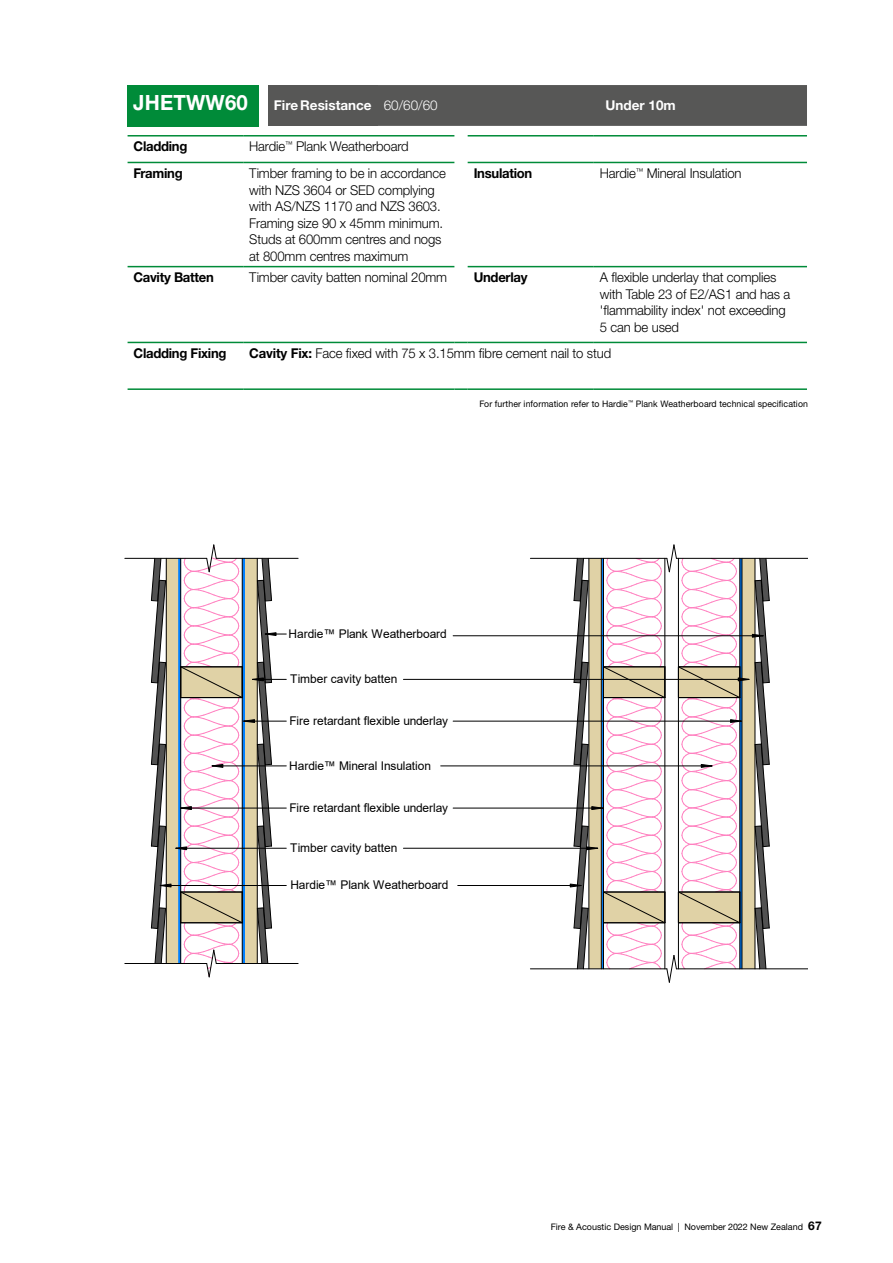
<style>
.page{position:relative;width:893px;height:1263px;background:#fff}
.page>*{position:absolute;margin:0;border:0;box-sizing:border-box;transform-origin:0 0}
.t1{font:700 21px "Helvetica Neue LTW1 G";letter-spacing:.01em;color:#fff}
.t2{font:300 13.5px/16.5px "Helvetica Neue LT Pro";letter-spacing:-.01em;color:#000}
.t3{font:700 13.5px "Helvetica Neue LTW1 G";letter-spacing:-.02em;color:#000}
.t4{font:700 13.5px "Helvetica Neue LTW1 G";color:#fff}
.t5{font:12px "Arial";letter-spacing:-.005em;color:#000}
.t6{font:9px "Helvetica Neue LTW1 G";letter-spacing:.01em;color:#000}
.s1{font-family:"Helvetica Neue LT Pro";font-weight:300}
.s2{font-weight:700}
.s3{color:#feffff}
.s4{font-weight:700;font-size:12px}
</style>
<div class="page">
<svg style="left:125px;top:544px;width:173px;height:434px"></svg>
<hr style="left:181px;top:808px;width:105px;height:1px;background:#000">
<hr style="left:403px;top:679px;width:346px;height:1px;background:#000">
<hr style="left:458px;top:885px;width:123px;height:1px;background:#000">
<hr style="left:441px;top:766px;width:271px;height:1px;background:#000">
<hr style="left:453px;top:721px;width:288px;height:1px;background:#000">
<hr style="left:453px;top:635px;width:310px;height:1px;background:#000">
<hr style="left:403px;top:848px;width:195px;height:1px;background:#000">
<svg style="left:530px;top:544px;width:277px;height:439px"></svg>
<hr style="left:453px;top:808px;width:150px;height:1px;background:#000">
<hr style="left:128px;top:135px;width:115px;height:2px;background:#008b39">
<hr style="left:243px;top:135px;width:211px;height:2px;background:#008b39">
<hr style="left:468px;top:135px;width:126px;height:2px;background:#008b39">
<hr style="left:594px;top:135px;width:213px;height:2px;background:#008b39">
<hr style="left:128px;top:162px;width:115px;height:1px;background:#008b39">
<hr style="left:243px;top:162px;width:211px;height:1px;background:#008b39">
<hr style="left:468px;top:162px;width:126px;height:1px;background:#008b39">
<hr style="left:594px;top:162px;width:213px;height:1px;background:#008b39">
<hr style="left:128px;top:266px;width:115px;height:1px;background:#008b39">
<hr style="left:243px;top:266px;width:211px;height:1px;background:#008b39">
<hr style="left:468px;top:266px;width:126px;height:1px;background:#008b39">
<hr style="left:594px;top:266px;width:213px;height:1px;background:#008b39">
<hr style="left:128px;top:342px;width:115px;height:1px;background:#008b39">
<hr style="left:128px;top:388px;width:115px;height:2px;background:#008b39">
<hr style="left:243px;top:342px;width:211px;height:1px;background:#008b39">
<hr style="left:243px;top:388px;width:211px;height:2px;background:#008b39">
<svg style="left:454px;top:388px;width:14px;height:2px"></svg>
<hr style="left:468px;top:388px;width:126px;height:2px;background:#008b39">
<hr style="left:594px;top:388px;width:213px;height:2px;background:#008b39">
<hr style="left:468px;top:342px;width:126px;height:1px;background:#008b39">
<hr style="left:594px;top:342px;width:213px;height:1px;background:#008b39">
<svg style="left:454px;top:342px;width:14px;height:1px"></svg>
<div style="left:128px;top:85px;width:131px;height:41px;background:#008b39"></div>
<div style="left:268px;top:85px;width:110px;height:41px;background:#575756"></div>
<div style="left:378px;top:85px;width:429px;height:41px;background:#575756"></div>
<h1 class="t1" style="left:133px;top:90px;width:116px">JHETWW60</h1>
<p class="t4" style="left:274px;top:97px;width:165px">Fire Resistance <span class="s1">60/60/60</span></p>
<p class="t4" style="left:606px;top:97px;width:72px">Under 10m</p>
<p class="t3" style="left:134px;top:138px;width:55px">Cladding</p>
<p class="t2" style="left:249px;top:138px;width:161px">Hardie<sup>™</sup> Plank Weatherboard</p>
<p class="t3" style="left:134px;top:165px;width:51px">Framing</p>
<p class="t2" style="left:249px;top:165px;width:198px">Timber framing to be in accordance with NZS 3604 or SED complying with AS/NZS 1170 and NZS 3603.<br>Framing size 90 x 45mm minimum.<br>Studs at 600mm centres and nogs at 800mm centres maximum</p>
<p class="t3" style="left:474px;top:165px;width:60px">Insulation</p>
<p class="t2" style="left:600px;top:165px;width:143px">Hardie<sup>™</sup> Mineral Insulation</p>
<p class="t3" style="left:134px;top:269px;width:82px">Cavity Batten</p>
<p class="t2" style="left:249px;top:269px;width:199px">Timber cavity batten nominal 20mm</p>
<p class="t3" style="left:474px;top:269px;width:55px">Underlay</p>
<p class="t2" style="left:600px;top:269px;width:192px">A flexible underlay that complies with Table 23 of E2/AS1 and has a 'flammability index' not exceeding<br>5 can be used</p>
<p class="t3" style="left:134px;top:345px;width:95px">Cladding Fixing</p>
<p class="t2" style="left:249px;top:345px;width:364px"><span class="s2">Cavity Fix:</span> Face fixed with 75 x 3.15mm fibre cement nail to stud</p>
<p class="t6" style="left:480px;top:398px;width:330px">For further information refer to Hardie<sup>™</sup> Plank Weatherboard technical specification</p>
<p class="t5" style="left:289px;top:626px;width:160px">Hardie™ Plank Weatherboard</p>
<p class="t5" style="left:290px;top:671px;width:115px">Timber cavity batten<span class="s3">?</span></p>
<p class="t5" style="left:289px;top:712px;width:165px">Fire retardant flexible underlay<span class="s3">?</span></p>
<p class="t5" style="left:289px;top:757px;width:153px">Hardie™ Mineral Insulation <span class="s3">?</span></p>
<p class="t5" style="left:289px;top:799px;width:165px">Fire retardant flexible underlay<span class="s3">?</span></p>
<p class="t5" style="left:290px;top:840px;width:115px">Timber cavity batten<span class="s3">?</span></p>
<p class="t5" style="left:290px;top:877px;width:169px">Hardie™ Plank Weatherboard <span class="s3">?</span></p>
<p class="t6" style="left:551px;top:1221px;width:273px">Fire &amp; Acoustic Design Manual | November 2022 New Zealand <span class="s4">67</span></p>
</div>
